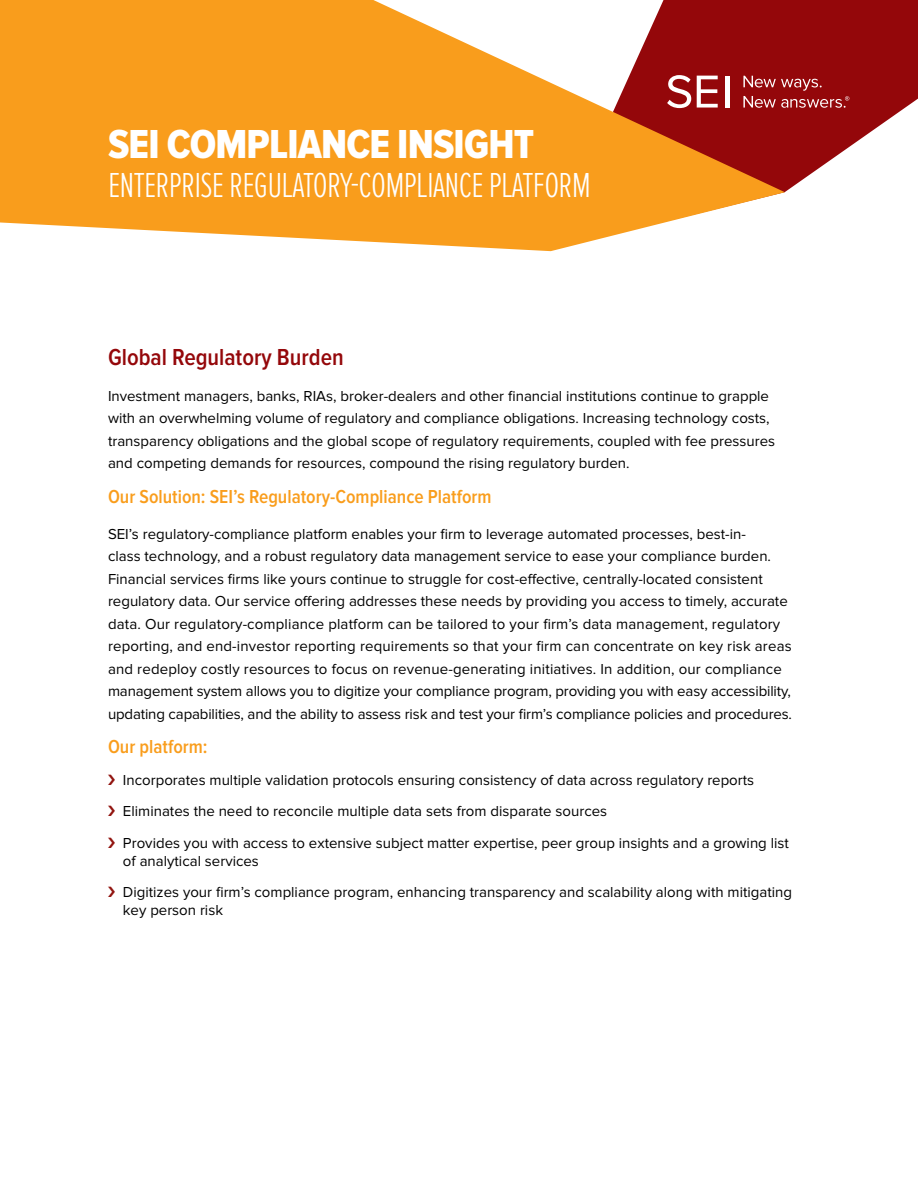
<style>
.page{position:relative;width:918px;height:1188px;background:#fff}
.page>*{position:absolute;margin:0;border:0;box-sizing:border-box;transform-origin:0 0}
.t1{font:42px "Proxima Nova Cond Extrabld";letter-spacing:-.02em;color:#fff}
.t2{font:300 36px "Proxima Nova Ex Cn";letter-spacing:-.02em;color:#fff}
.t3{font:600 24px "Proxima Nova Cond";color:#94070a}
.t4{font:600 19.5px "Proxima Nova Cond";color:#f99d1c}
.t5{font:15px/22.5px "Proxima Nova";color:#000}
</style>
<div class="page">
<svg style="left:785px;top:0;width:133px;height:192px;fill:#94070a"></svg>
<svg style="left:0;top:0;width:785px;height:251px;fill:#f99d1c"></svg>
<hr style="left:725px;top:76px;width:4px;height:32px;background:#fff">
<svg style="left:697px;top:76px;width:21px;height:32px"></svg>
<svg style="left:667px;top:75px;width:24px;height:33px"></svg>
<svg style="left:743px;top:76px;width:106px;height:32px"></svg>
<h1 class="t1" style="left:108px;top:121px;width:428px">SEI COMPLIANCE INSIGHT</h1>
<h2 class="t2" style="left:108px;top:166px;width:485px">ENTERPRISE REGULATORY-COMPLIANCE PLATFORM</h2>
<h3 class="t3" style="left:108px;top:343px;width:237px">Global Regulatory Burden</h3>
<p class="t5" style="left:108px;top:385px;width:669px">Investment managers, banks, RIAs, broker-dealers and other financial institutions continue to grapple with an overwhelming volume of regulatory and compliance obligations. Increasing technology costs, transparency obligations and the global scope of regulatory requirements, coupled with fee pressures and competing demands for resources, compound the rising regulatory burden.</p>
<h3 class="t4" style="left:108px;top:485px;width:385px">Our Solution: SEI’s Regulatory-Compliance Platform</h3>
<p class="t5" style="left:108px;top:523px;width:686px">SEI’s regulatory-compliance platform enables your firm to leverage automated processes, best-in-<br>class technology, and a robust regulatory data management service to ease your compliance burden.<br>Financial services firms like yours continue to struggle for cost-effective, centrally-located consistent regulatory data. Our service offering addresses these needs by providing you access to timely, accurate data. Our regulatory-compliance platform can be tailored to your firm’s data management, regulatory reporting, and end-investor reporting requirements so that your firm can concentrate on key risk areas and redeploy costly resources to focus on revenue-generating initiatives. In addition, our compliance management system allows you to digitize your compliance program, providing you with easy accessibility, updating capabilities, and the ability to assess risk and test your firm’s compliance policies and procedures.</p>
<h3 class="t4" style="left:108px;top:736px;width:101px">Our platform:</h3>
<p class="t5" style="left:123px;top:764px;width:667px;line-height:31.5px">Incorporates multiple validation protocols ensuring consistency of data across regulatory reports<br>Eliminates the need to reconcile multiple data sets from disparate sources<br>Provides you with access to extensive subject matter expertise, peer group insights and a growing list</p>
<p class="t5" style="left:123px;top:845px;width:671px;line-height:31.5px">of analytical services<br>Digitizes your firm’s compliance program, enhancing transparency and scalability along with mitigating</p>
<p class="t5" style="left:123px;top:899px;width:102px">key person risk</p>
</div>
